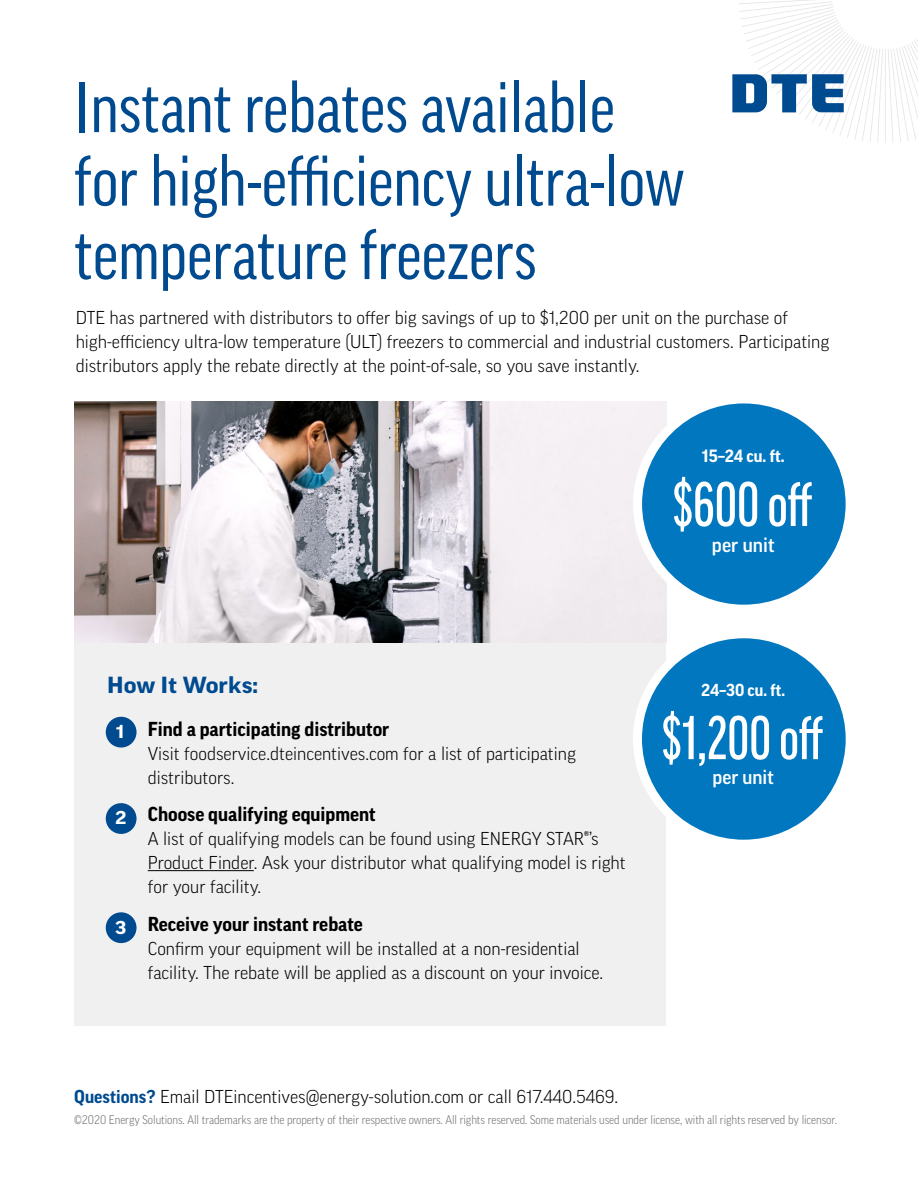
<style>
.page{position:relative;width:918px;height:1188px;background:#fff}
.page>*{position:absolute;margin:0;border:0;box-sizing:border-box;transform-origin:0 0}
.t1{font:69px/73.5px "Good Pro Cond News";color:#004a8f}
.t2{font:500 extra-condensed 60.6px "Good Pro";color:#fff}
.t3{font:500 extra-condensed 59.4px "Good Pro";color:#fff}
.t4{font:700 expanded 22.5px "Good Pro";color:#004a8f}
.t5{font:500 19.95px "Good Pro";color:#fff}
.t6{font:500 19.65px "Good Pro";color:#fff}
.t7{font:700 19.5px "Good Pro";color:#000}
.t8{font:300 18px/24px "Good Pro";color:#000}
.t9{font:700 expanded 18px "Good Pro";color:#fff}
.t10{font:700 17.1px "Good Pro";color:#fff}
.t11{font:700 16.8px "Good Pro";color:#fff}
.t12{font:300 12px "Good Pro Narr";letter-spacing:-.005em;color:#6d6e71}
.s1{font-weight:700;color:#004a8f}
</style>
<div class="page">
<svg style="left:732px;top:0;width:186px;height:143px"></svg>
<div style="left:74px;top:402px;width:592px;height:624px;background:#f0f0f1"></div>
<hr style="left:148px;top:870px;width:106px;height:1px;background:#000">
<div style="left:106px;top:717px;width:31px;height:31px;background:#004a8f;border-radius:50%"></div>
<div style="left:106px;top:803px;width:31px;height:31px;background:#004a8f;border-radius:50%"></div>
<div style="left:106px;top:912px;width:31px;height:31px;background:#004a8f;border-radius:50%"></div>
<img style="left:74px;top:402px;width:593px;height:240px">
<div style="left:638px;top:399px;width:212px;height:210px;background:#0077be;border-radius:50%"></div>
<div style="left:633px;top:394px;width:222px;height:220px;border:9px solid #fff;border-radius:50%"></div>
<div style="left:637px;top:634px;width:213px;height:210px;background:#0077be;border-radius:50%"></div>
<div style="left:633px;top:629px;width:222px;height:220px;border:9px solid #fff;border-radius:50%"></div>
<h1 class="t1" style="left:74px;top:71px;width:612px">Instant rebates available for high-efficiency ultra-low temperature freezers</h1>
<p class="t8" style="left:76px;top:305px;width:755px">DTE has partnered with distributors to offer big savings of up to $1,200 per unit on the purchase of high-efficiency ultra-low temperature (ULT) freezers to commercial and industrial customers. Participating distributors apply the rebate directly at the point-of-sale, so you save instantly.</p>
<p class="t10" style="left:702px;top:446px;width:84px">15–24 cu. ft.</p>
<h2 class="t2" style="left:673px;top:471px;width:141px">$600 off</h2>
<p class="t5" style="left:712px;top:533px;width:64px">per unit</p>
<p class="t4" style="left:107px;top:673px;width:152px">How It Works:</p>
<p class="t7" style="left:148px;top:718px;width:243px">Find a participating distributor</p>
<p class="t8" style="left:148px;top:741px;width:430px">Visit foodservice.dteincentives.com for a list of participating distributors.</p>
<p class="t7" style="left:148px;top:803px;width:229px">Choose qualifying equipment</p>
<p class="t8" style="left:148px;top:827px;width:480px">A list of qualifying models can be found using ENERGY STAR®’s<br>Product Finder. Ask your distributor what qualifying model is right for your facility.</p>
<p class="t7" style="left:148px;top:913px;width:217px">Receive your instant rebate</p>
<p class="t8" style="left:148px;top:936px;width:457px">Confirm your equipment will be installed at a non-residential facility. The rebate will be applied as a discount on your invoice.</p>
<p class="t9" style="left:117px;top:721px;width:10px">1</p>
<p class="t9" style="left:115px;top:808px;width:13px">2</p>
<p class="t9" style="left:115px;top:917px;width:13px">3</p>
<p class="t11" style="left:701px;top:681px;width:85px">24–30 cu. ft.</p>
<h3 class="t3" style="left:662px;top:705px;width:163px">$1,200 off</h3>
<p class="t6" style="left:713px;top:766px;width:63px">per unit</p>
<p class="t8" style="left:74px;top:1084px;width:546px"><span class="s1">Questions?</span> Email DTEincentives@energy-solution.com or call 617.440.5469.</p>
<p class="t12" style="left:74px;top:1113px;width:764px">©2020 Energy Solutions. All trademarks are the property of their respective owners. All rights reserved. Some materials used under license, with all rights reserved by licensor.</p>
</div>
